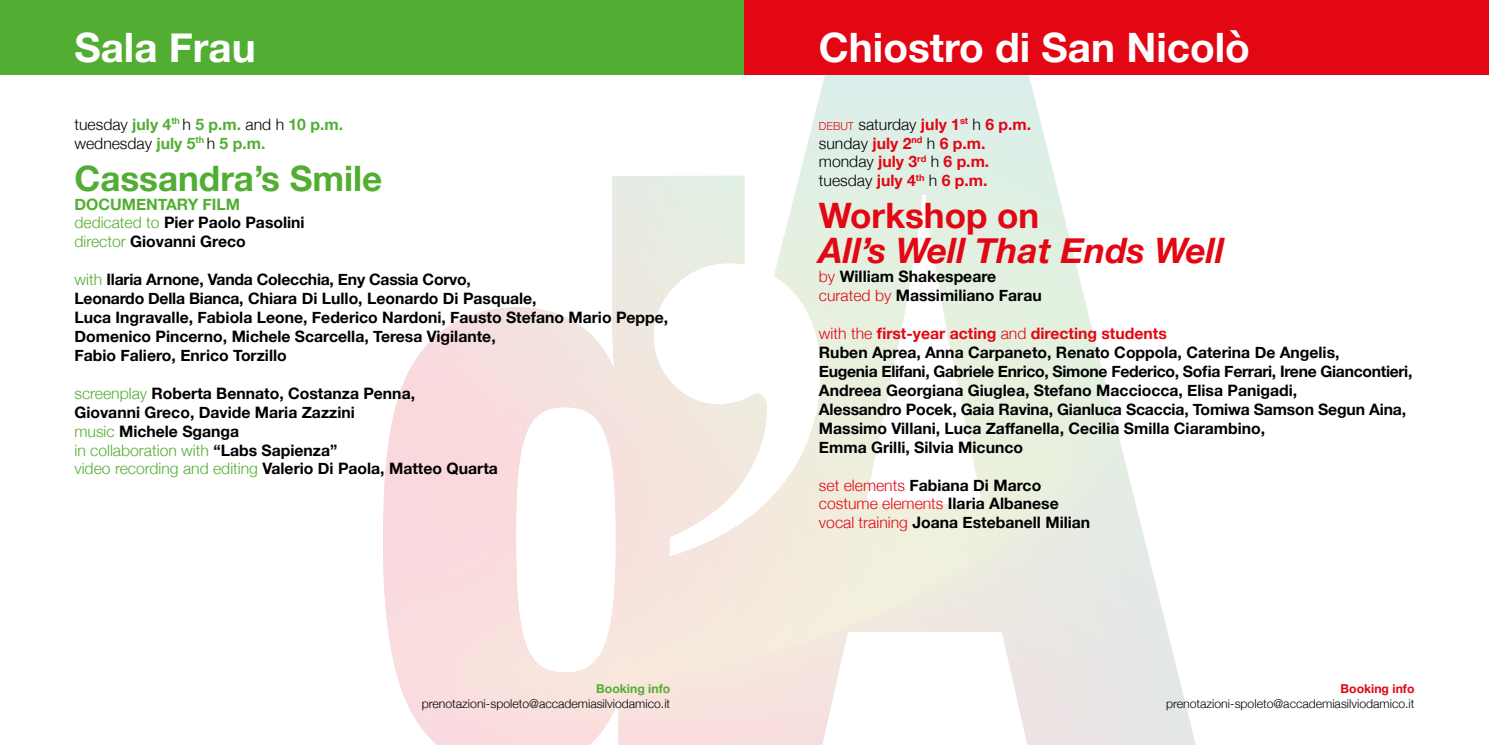
<style>
.page{position:relative;width:1489px;height:745px;background:#fff}
.page>*{position:absolute;margin:0;border:0;box-sizing:border-box;transform-origin:0 0}
.t1{font:700 40.43px "Helvetica Neue";color:#fff}
.t2{font:italic 700 35px "Helvetica Neue";color:#e30613}
.t3{font:700 35px "Helvetica Neue";color:#52ae32}
.t4{font:700 35px "Helvetica Neue";color:#e30613}
.t5{font:700 15.75px/18.9px "Helvetica Neue";color:#000}
.t6{font:700 15.75px/18.9px "Helvetica Neue";color:#e30613}
.t7{font:700 15.75px/18.9px "Helvetica Neue";color:#52ae32}
.t8{font:300 12.25px "Helvetica Neue";color:#000}
.t9{font:700 12.25px "Helvetica Neue";color:#52ae32}
.t10{font:700 12.25px "Helvetica Neue";color:#e30613}
.s1{font-weight:300;color:#000}
.s2{color:#52ae32}
.s3{font-weight:300;color:#52ae32}
.s4{font-weight:300;font-size:11.03px}
.s5{font-weight:300;color:#e30613}
.s6{color:#e30613}
</style>
<div class="page">
<img style="left:383px;top:74px;width:813px;height:670px">
<div style="left:0;top:0;width:744px;height:74px;background:#52ae32"></div>
<div style="left:744px;top:0;width:744px;height:74px;background:#e30613"></div>
<h1 class="t1" style="left:74px;top:16px;width:183px">Sala Frau</h1>
<h1 class="t1" style="left:819px;top:16px;width:432px">Chiostro di San Nicolò</h1>
<p class="t7" style="left:74px;top:115px;width:270px"><span class="s1">tuesday</span> july 4<sup>th</sup> <span class="s1">h</span> 5 p.m. <span class="s1">and h</span> 10 p.m. <span class="s1">wednesday</span> july 5<sup>th</sup> <span class="s1">h</span> 5 p.m.</p>
<h2 class="t3" style="left:74px;top:150px;width:309px">Cassandra’s Smile</h2>
<p class="t5" style="left:74px;top:195px;width:232px"><span class="s2">DOCUMENTARY FILM </span><span class="s3">dedicated to</span> Pier Paolo Pasolini <span class="s3">director</span> Giovanni Greco</p>
<p class="t5" style="left:74px;top:270px;width:595px"><span class="s3">with</span> Ilaria Arnone, Vanda Colecchia, Eny Cassia Corvo,<br>Leonardo Della Bianca, Chiara Di Lullo, Leonardo Di Pasquale,<br>Luca Ingravalle, Fabiola Leone, Federico Nardoni, Fausto Stefano Mario Peppe, Domenico Pincerno, Michele Scarcella, Teresa Vigilante,<br>Fabio Faliero, Enrico Torzillo</p>
<p class="t5" style="left:74px;top:384px;width:425px"><span class="s3">screenplay</span> Roberta Bennato, Costanza Penna,<br>Giovanni Greco, Davide Maria Zazzini<br><span class="s3">music</span> Michele Sganga<br><span class="s3">in collaboration with</span> “Labs Sapienza”<br><span class="s3">video recording and editing</span> Valerio Di Paola, Matteo Quarta</p>
<p class="t6" style="left:819px;top:115px;width:214px"><span class="s4">debut</span> <span class="s1">saturday</span> july 1<sup>st</sup> <span class="s1">h</span> 6 p.m. <span class="s1">sunday</span> july 2<sup>nd</sup> <span class="s1">h</span> 6 p.m. <span class="s1">monday</span> july 3<sup>rd</sup> <span class="s1">h</span> 6 p.m. <span class="s1">tuesday</span> july 4<sup>th</sup> <span class="s1">h</span> 6 p.m.</p>
<h2 class="t4" style="left:819px;top:188px;width:222px">Workshop on</h2>
<h2 class="t2" style="left:819px;top:223px;width:406px">All’s Well That Ends Well</h2>
<p class="t5" style="left:819px;top:267px;width:224px"><span class="s5">by</span> William Shakespeare <span class="s5">curated by</span> Massimiliano Farau</p>
<p class="t5" style="left:819px;top:324px;width:595px"><span class="s5">with the</span> <span class="s6">first-year acting</span> <span class="s5">and</span> <span class="s6">directing students<br></span>Ruben Aprea, Anna Carpaneto, Renato Coppola, Caterina De Angelis,<br>Eugenia Elifani, Gabriele Enrico, Simone Federico, Sofia Ferrari, Irene Giancontieri, Andreea Georgiana Giuglea, Stefano Macciocca, Elisa Panigadi,<br>Alessandro Pocek, Gaia Ravina, Gianluca Scaccia, Tomiwa Samson Segun Aina, Massimo Villani, Luca Zaffanella, Cecilia Smilla Ciarambino,<br>Emma Grilli, Silvia Micunco</p>
<p class="t5" style="left:819px;top:475px;width:273px"><span class="s5">set elements</span> Fabiana Di Marco <span class="s5">costume elements</span> Ilaria Albanese <span class="s5">vocal training</span> Joana Estebanell Milian</p>
<p class="t9" style="left:596px;top:678px;width:75px">Booking info</p>
<p class="t8" style="left:422px;top:693px;width:250px">prenotazioni-spoleto@accademiasilviodamico.it</p>
<p class="t10" style="left:1340px;top:678px;width:75px">Booking info</p>
<p class="t8" style="left:1166px;top:693px;width:250px">prenotazioni-spoleto@accademiasilviodamico.it</p>
</div>
